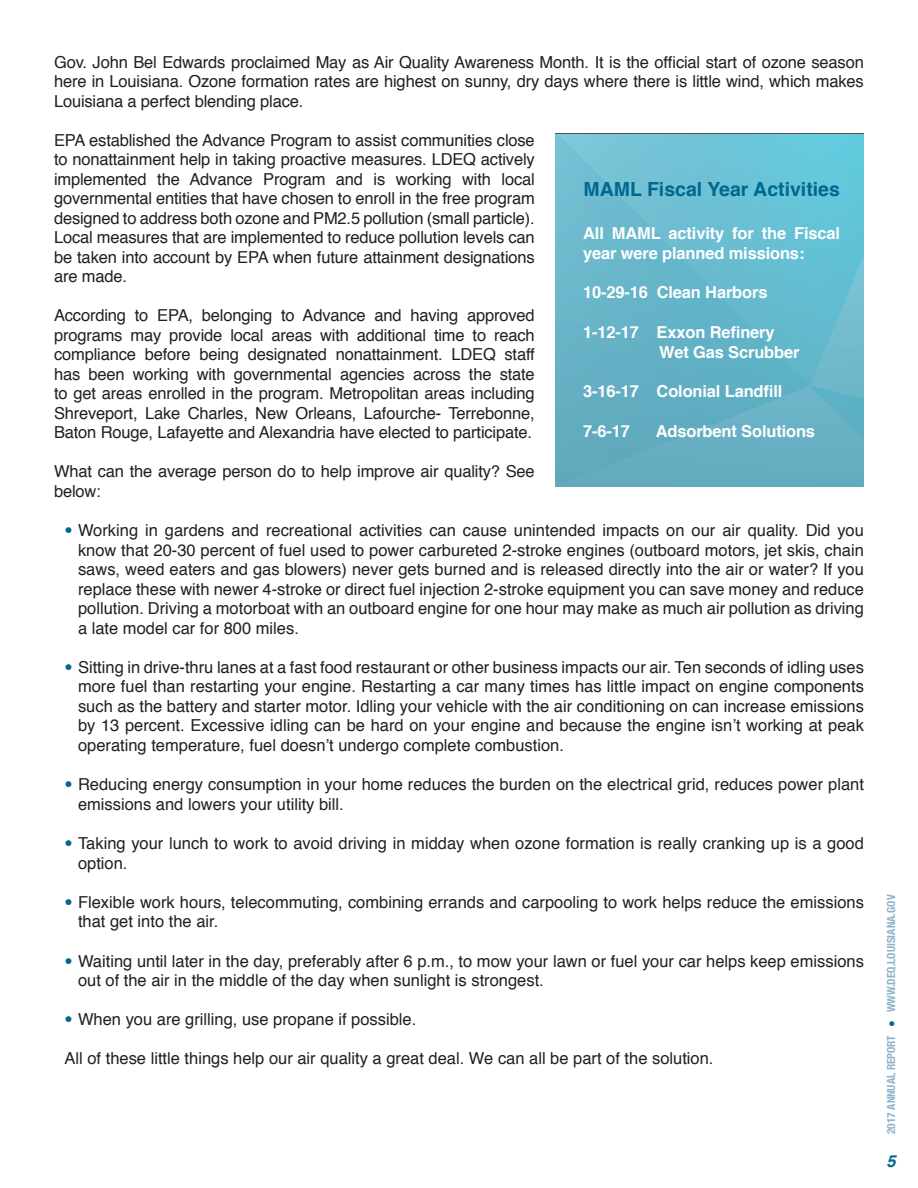
<style>
.page{position:relative;width:918px;height:1188px;background:#fff}
.page>*{position:absolute;margin:0;border:0;box-sizing:border-box;transform-origin:0 0}
.t1{font:700 19.5px "Helvetica";color:#006890}
.t2{font:16.5px/19.5px "Helvetica";color:#231f20;text-align:justify}
.t3{font:700 16.5px/19.8px "Helvetica";letter-spacing:-.01em;color:#fff}
.t4{font:italic 700 16.5px "Helvetica";color:#006890}
.t5{font:700 condensed 11.25px "Helvetica Neue LT Std";color:#8eb3cc}
.s1{font-family:"Helvetica Neue LT Std";font-weight:100;font-stretch:condensed;color:#006890}
.s2{font-family:"Helvetica";font-weight:400;font-stretch:normal;color:#006890}
</style>
<div class="page">
<svg style="left:810px;top:134px;width:54px;height:353px;background:#65bccf"></svg>
<svg style="left:555px;top:134px;width:255px;height:162px;background:#6cbed2"></svg>
<svg style="left:555px;top:296px;width:255px;height:191px;background:#63afc3"></svg>
<hr style="left:555px;top:133px;width:309px;height:1px;background:#525252">
<p class="t2" style="left:54px;top:53px;width:811px">Gov. John Bel Edwards proclaimed May as Air Quality Awareness Month. It is the official start of ozone season here in Louisiana. Ozone formation rates are highest on sunny, dry days where there is little wind, which makes Louisiana a perfect blending place.</p>
<p class="t2" style="left:54px;top:131px;width:482px">EPA established the Advance Program to assist communities close to nonattainment help in taking proactive measures. LDEQ actively implemented the Advance Program and is working with local governmental entities that have chosen to enroll in the free program designed to address both ozone and PM2.5 pollution (small particle).<br>Local measures that are implemented to reduce pollution levels can be taken into account by EPA when future attainment designations are made.</p>
<p class="t2" style="left:54px;top:306px;width:482px">According to EPA, belonging to Advance and having approved programs may provide local areas with additional time to reach compliance before being designated nonattainment. LDEQ staff has been working with governmental agencies across the state to get areas enrolled in the program. Metropolitan areas including Shreveport, Lake Charles, New Orleans, Lafourche- Terrebonne, Baton Rouge, Lafayette and Alexandria have elected to participate.</p>
<p class="t2" style="left:54px;top:462px;width:482px">What can the average person do to help improve air quality? See below:</p>
<p class="t2" style="left:78px;top:521px;width:787px;text-indent:-14px"><span class="s1">•</span> Working in gardens and recreational activities can cause unintended impacts on our air quality. Did you know that 20-30 percent of fuel used to power carbureted 2-stroke engines (outboard motors, jet skis, chain saws, weed eaters and gas blowers) never gets burned and is released directly into the air or water? If you replace these with newer 4-stroke or direct fuel injection 2-stroke equipment you can save money and reduce pollution. Driving a motorboat with an outboard engine for one hour may make as much air pollution as driving a late model car for 800 miles.</p>
<p class="t2" style="left:78px;top:658px;width:787px;text-indent:-14px"><span class="s1">•</span> Sitting in drive-thru lanes at a fast food restaurant or other business impacts our air. Ten seconds of idling uses more fuel than restarting your engine. Restarting a car many times has little impact on engine components such as the battery and starter motor. Idling your vehicle with the air conditioning on can increase emissions by 13 percent. Excessive idling can be hard on your engine and because the engine isn’t working at peak operating temperature, fuel doesn’t undergo complete combustion.</p>
<p class="t2" style="left:78px;top:775px;width:787px;text-indent:-14px"><span class="s1">•</span> Reducing energy consumption in your home reduces the burden on the electrical grid, reduces power plant emissions and lowers your utility bill.</p>
<p class="t2" style="left:78px;top:834px;width:787px;text-indent:-14px"><span class="s1">•</span> Taking your lunch to work to avoid driving in midday when ozone formation is really cranking up is a good option.</p>
<p class="t2" style="left:78px;top:893px;width:787px;text-indent:-14px"><span class="s1">•</span> Flexible work hours, telecommuting, combining errands and carpooling to work helps reduce the emissions that get into the air.</p>
<p class="t2" style="left:78px;top:952px;width:787px;text-indent:-14px"><span class="s1">•</span> Waiting until later in the day, preferably after 6 p.m., to mow your lawn or fuel your car helps keep emissions out of the air in the middle of the day when sunlight is strongest.</p>
<p class="t2" style="left:64px;top:1010px;width:353px"><span class="s1">•</span> When you are grilling, use propane if possible.</p>
<p class="t2" style="left:64px;top:1049px;width:651px">All of these little things help our air quality a great deal. We can all be part of the solution.</p>
<p class="t1" style="left:583px;top:173px;width:258px">MAML Fiscal Year Activities</p>
<p class="t3" style="left:583px;top:224px;width:259px">All MAML activity for the Fiscal year were planned missions:</p>
<p class="t3" style="left:583px;top:283px;width:186px">10-29-16 Clean Harbors</p>
<p class="t3" style="left:583px;top:323px;width:193px">1-12-17 Exxon Refinery</p>
<p class="t3" style="left:659px;top:342px;width:142px">Wet Gas Scrubber</p>
<p class="t3" style="left:583px;top:382px;width:201px">3-16-17 Colonial Landfill</p>
<p class="t3" style="left:583px;top:422px;width:48px">7-6-17</p>
<p class="t3" style="left:656px;top:422px;width:161px">Adsorbent Solutions</p>
<p class="t5" style="left:884px;top:1134px;width:241px;rotate:-90deg">2017 ANNUAL REPORT <span class="s2">●</span> WWW.DEQ.LOUISIANA.GOV</p>
<p class="t4" style="left:886px;top:1148px;width:11px">5</p>
</div>
